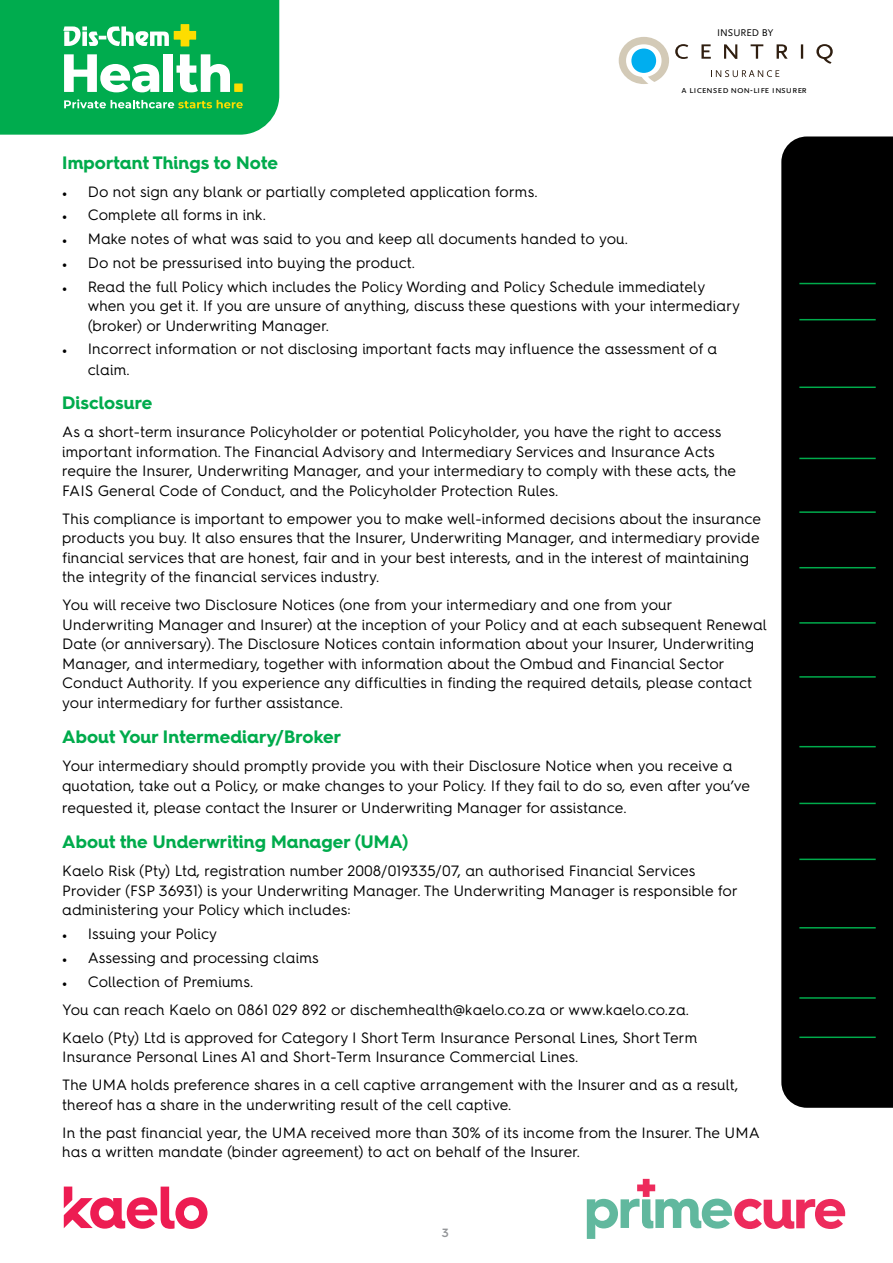
<style>
.page{position:relative;width:893px;height:1263px;background:#fff}
.page>*{position:absolute;margin:0;border:0;box-sizing:border-box;transform-origin:0 0}
.t1{font:700 18px "Hurme Geometric Sans 4";letter-spacing:.005em;color:#00ab4c}
.t2{font:15px/19.5px "Hurme Geometric Sans 4";letter-spacing:.005em;color:#000}
.t3{font:600 12px "Hurme Geometric Sans 4";color:#939598}
.t4{font:10.2px "Scala Sans Caps";color:#000}
.s1{font-family:"Adobe Arabic";font-size:18px}
</style>
<div class="page">
<svg style="left:0;top:0;width:279px;height:135px;background:#23b662"></svg>
<svg style="left:64px;top:1186px;width:143px;height:43px"></svg>
<svg style="left:619px;top:37px;width:50px;height:47px"></svg>
<svg style="left:675px;top:44px;width:158px;height:20px"></svg>
<svg style="left:711px;top:70px;width:68px;height:7px"></svg>
<svg style="left:587px;top:1179px;width:258px;height:60px"></svg>
<div style="left:781px;top:136px;width:112px;height:972px;background:#000"></div>
<hr style="left:799px;top:283px;width:77px;height:1px;background:#00ab4c">
<hr style="left:799px;top:319px;width:77px;height:1px;background:#00ab4c">
<hr style="left:799px;top:386px;width:77px;height:2px;background:#00ab4c">
<hr style="left:799px;top:458px;width:77px;height:1px;background:#00ab4c">
<hr style="left:799px;top:511px;width:77px;height:2px;background:#00ab4c">
<hr style="left:799px;top:567px;width:77px;height:1px;background:#00ab4c">
<hr style="left:799px;top:622px;width:77px;height:2px;background:#00ab4c">
<hr style="left:799px;top:676px;width:77px;height:2px;background:#00ab4c">
<hr style="left:799px;top:803px;width:77px;height:1px;background:#00ab4c">
<hr style="left:799px;top:997px;width:77px;height:2px;background:#00ab4c">
<hr style="left:799px;top:1036px;width:77px;height:2px;background:#00ab4c">
<hr style="left:799px;top:746px;width:77px;height:1px;background:#00ab4c">
<hr style="left:799px;top:858px;width:77px;height:2px;background:#00ab4c">
<hr style="left:799px;top:927px;width:77px;height:1px;background:#00ab4c">
<p class="t4" style="left:717px;top:27px;width:58px">INSURED BY</p>
<p class="t4" style="left:681px;top:84px;width:127px">a licensed non-life insurer</p>
<p class="t1" style="left:62px;top:150px;width:217px">Important Things to Note</p>
<p class="t2" style="left:62px;top:181px;width:477px"><span class="s1">•</span> Do not sign any blank or partially completed application forms.</p>
<p class="t2" style="left:62px;top:205px;width:205px"><span class="s1">•</span> Complete all forms in ink.</p>
<p class="t2" style="left:62px;top:229px;width:567px"><span class="s1">•</span> Make notes of what was said to you and keep all documents handed to you.</p>
<p class="t2" style="left:62px;top:252px;width:354px"><span class="s1">•</span> Do not be pressurised into buying the product.</p>
<p class="t2" style="left:88px;top:276px;width:654px;text-indent:-26px"><span class="s1">•</span> Read the full Policy which includes the Policy Wording and Policy Schedule immediately when you get it. If you are unsure of anything, discuss these questions with your intermediary (broker) or Underwriting Manager.</p>
<p class="t2" style="left:88px;top:338px;width:631px;line-height:21px;text-indent:-26px"><span class="s1">•</span> Incorrect information or not disclosing important facts may influence the assessment of a claim.</p>
<p class="t1" style="left:62px;top:390px;width:92px">Disclosure</p>
<p class="t2" style="left:62px;top:422px;width:675px">As a short-term insurance Policyholder or potential Policyholder, you have the right to access important information. The Financial Advisory and Intermediary Services and Insurance Acts require the Insurer, Underwriting Manager, and your intermediary to comply with these acts, the FAIS General Code of Conduct, and the Policyholder Protection Rules.</p>
<p class="t2" style="left:62px;top:508px;width:700px">This compliance is important to empower you to make well-informed decisions about the insurance products you buy. It also ensures that the Insurer, Underwriting Manager, and intermediary provide financial services that are honest, fair and in your best interests, and in the interest of maintaining the integrity of the financial services industry.</p>
<p class="t2" style="left:62px;top:595px;width:706px">You will receive two Disclosure Notices (one from your intermediary and one from your Underwriting Manager and Insurer) at the inception of your Policy and at each subsequent Renewal Date (or anniversary). The Disclosure Notices contain information about your Insurer, Underwriting Manager, and intermediary, together with information about the Ombud and Financial Sector Conduct Authority. If you experience any difficulties in finding the required details, please contact your intermediary for further assistance.</p>
<p class="t1" style="left:62px;top:724px;width:280px">About Your Intermediary/Broker</p>
<p class="t2" style="left:62px;top:755px;width:689px">Your intermediary should promptly provide you with their Disclosure Notice when you receive a quotation, take out a Policy, or make changes to your Policy. If they fail to do so, even after you’ve</p>
<p class="t2" style="left:62px;top:797px;width:566px">requested it, please contact the Insurer or Underwriting Manager for assistance.</p>
<p class="t1" style="left:62px;top:829px;width:348px">About the Underwriting Manager (UMA)</p>
<p class="t2" style="left:62px;top:861px;width:677px">Kaelo Risk (Pty) Ltd, registration number 2008/019335/07, an authorised Financial Services<br>Provider (FSP 36931) is your Underwriting Manager. The Underwriting Manager is responsible for administering your Policy which includes:</p>
<p class="t2" style="left:62px;top:924px;width:156px"><span class="s1">•</span> Issuing your Policy</p>
<p class="t2" style="left:62px;top:947px;width:258px"><span class="s1">•</span> Assessing and processing claims</p>
<p class="t2" style="left:62px;top:967px;width:637px;line-height:28px"><span class="s1">•</span> Collection of Premiums.<br>You can reach Kaelo on 0861 029 892 or dischemhealth@kaelo.co.za or www.kaelo.co.za.<br>Kaelo (Pty) Ltd is approved for Category I Short Term Insurance Personal Lines, Short Term</p>
<p class="t2" style="left:62px;top:1042px;width:678px;line-height:28px">Insurance Personal Lines A1 and Short-Term Insurance Commercial Lines.<br>The UMA holds preference shares in a cell captive arrangement with the Insurer and as a result,</p>
<p class="t2" style="left:62px;top:1090px;width:699px;line-height:28px">thereof has a share in the underwriting result of the cell captive.<br>In the past financial year, the UMA received more than 30% of its income from the Insurer. The UMA</p>
<p class="t2" style="left:62px;top:1142px;width:519px">has a written mandate (binder agreement) to act on behalf of the Insurer.</p>
<p class="t3" style="left:442px;top:1224px;width:8px">3</p>
</div>
